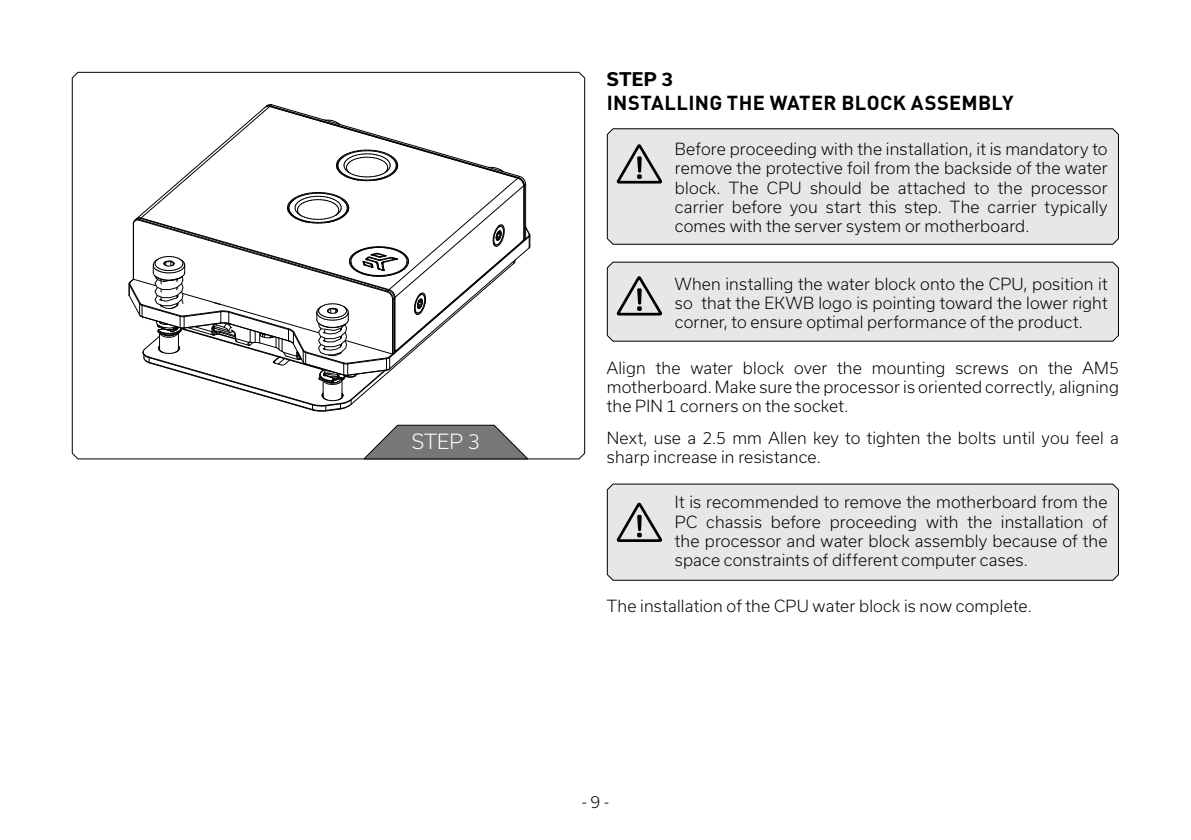
<style>
.page{position:relative;width:1191px;height:840px;background:#fff}
.page>*{position:absolute;margin:0;border:0;box-sizing:border-box;transform-origin:0 0}
.t1{font:700 20px "DIN Pro";letter-spacing:.015em;color:#000}
.t2{font:300 20px "Usual";color:#fff}
.t3{font:700 18px "Usual";color:#000}
.t4{font:300 16px/19.2px "Usual";letter-spacing:.01em;color:#000;text-align:justify}
</style>
<div class="page">
<div style="left:606px;top:128px;width:513px;height:117px;background:#e6e7e8"></div>
<div style="left:606px;top:483px;width:513px;height:98px;background:#e6e7e8"></div>
<div style="left:606px;top:261px;width:513px;height:81px;background:#e6e7e8"></div>
<svg style="left:616px;top:144px;width:46px;height:39px;background:#b2b3b4"></svg>
<svg style="left:616px;top:502px;width:46px;height:39px;background:#b5b5b6"></svg>
<svg style="left:616px;top:276px;width:46px;height:39px;background:#b2b3b4"></svg>
<svg style="left:72px;top:72px;width:513px;height:387px"></svg>
<svg style="left:363px;top:424px;width:166px;height:35px"></svg>
<p class="t2" style="left:412px;top:430px;width:70px">STEP 3</p>
<p class="t3" style="left:607px;top:68px;width:68px">STEP 3</p>
<p class="t1" style="left:607px;top:89px;width:408px">INSTALLING THE WATER BLOCK ASSEMBLY</p>
<p class="t4" style="left:675px;top:139px;width:434px">Before proceeding with the installation, it is mandatory to remove the protective foil from the backside of the water block. The CPU should be attached to the processor carrier before you start this step. The carrier typically comes with the server system or motherboard.</p>
<p class="t4" style="left:675px;top:274px;width:434px">When installing the water block onto the CPU, position it so that the EKWB logo is pointing toward the lower right corner, to ensure optimal performance of the product.</p>
<p class="t4" style="left:607px;top:358px;width:513px">Align the water block over the mounting screws on the AM5 motherboard. Make sure the processor is oriented correctly, aligning the PIN 1 corners on the socket.</p>
<p class="t4" style="left:607px;top:427px;width:513px">Next, use a 2.5 mm Allen key to tighten the bolts until you feel a sharp increase in resistance.</p>
<p class="t4" style="left:675px;top:492px;width:434px">It is recommended to remove the motherboard from the PC chassis before proceeding with the installation of the processor and water block assembly because of the space constraints of different computer cases.</p>
<p class="t4" style="left:607px;top:595px;width:426px">The installation of the CPU water block is now complete.</p>
<p class="t4" style="left:582px;top:792px;width:29px">- 9 -</p>
</div>
